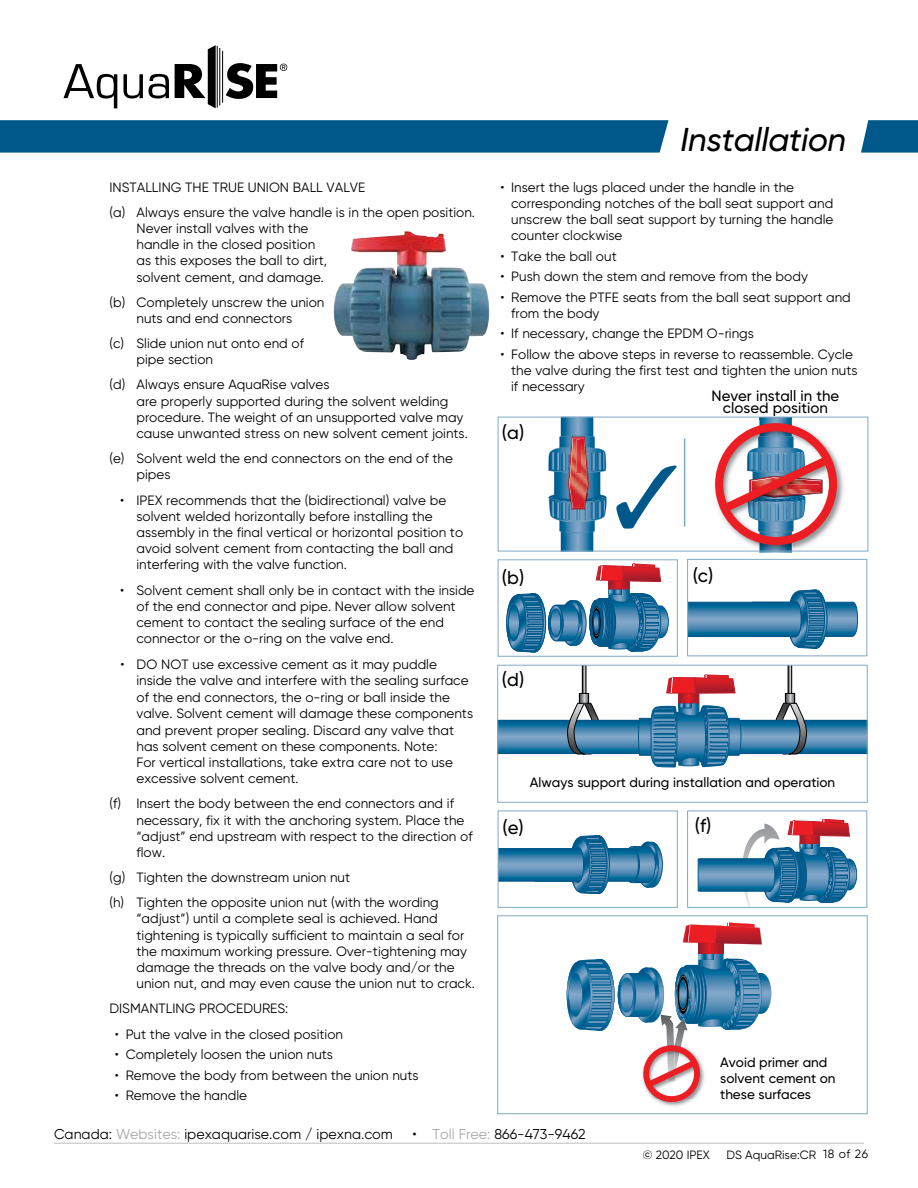
<style>
.page{position:relative;width:918px;height:1188px;background:#fff}
.page>*{position:absolute;margin:0;border:0;box-sizing:border-box;transform-origin:0 0}
.t1{font:italic 500 33px "Gilroy";letter-spacing:-.01em;color:#000}
.t2{font:500 18.6px "Gilroy";color:#000}
.t3{font:500 15px/12px "Gilroy";color:#000;text-align:center}
.t4{font:14.25px "Gilroy";color:#000}
.t5{font:13.5px/16.2px "Gilroy";color:#000}
.t6{font:500 13.5px/16.2px "Gilroy";color:#000}
.t7{font:12px "Gilroy";color:#000}
.s1{color:#a7a9ac}
</style>
<div class="page">
<svg style="left:64px;top:64px;width:53px;height:44px"></svg>
<svg style="left:123px;top:74px;width:20px;height:25px"></svg>
<svg style="left:149px;top:74px;width:20px;height:25px"></svg>
<hr style="left:217px;top:46px;width:1px;height:62px;background:#000">
<hr style="left:219px;top:48px;width:1px;height:58px;background:#000">
<hr style="left:222px;top:51px;width:1px;height:52px;background:#000">
<svg style="left:175px;top:45px;width:41px;height:63px"></svg>
<svg style="left:226px;top:63px;width:61px;height:36px"></svg>
<svg style="left:861px;top:120px;width:57px;height:33px;background:#146593"></svg>
<div style="left:0;top:120px;width:669px;height:33px;background:#00588a"></div>
<hr style="left:54px;top:1143px;width:810px;height:1px;background:#bcbec0">
<img style="left:334px;top:232px;width:155px;height:128px">
<svg style="left:611px;top:582px;width:16px;height:5px"></svg>
<div style="left:609px;top:578px;width:20px;height:11px;border:1px solid #be1e2d"></div>
<svg style="left:596px;top:564px;width:65px;height:18px"></svg>
<svg style="left:507px;top:589px;width:162px;height:63px"></svg>
<div style="left:498px;top:559px;width:180px;height:98px;border:1px solid #80abc5"></div>
<svg style="left:689px;top:590px;width:169px;height:59px"></svg>
<div style="left:687px;top:559px;width:180px;height:97px;border:1px solid #80abc5"></div>
<svg style="left:500px;top:835px;width:163px;height:59px"></svg>
<div style="left:498px;top:811px;width:180px;height:97px;border:1px solid #80abc5"></div>
<svg style="left:698px;top:819px;width:159px;height:87px"></svg>
<div style="left:687px;top:811px;width:180px;height:97px;border:1px solid #80abc5"></div>
<img style="left:658px;top:1102px;width:31px;height:4px">
<svg style="left:567px;top:923px;width:204px;height:179px"></svg>
<div style="left:497px;top:915px;width:371px;height:199px;border:1px solid #80abc5"></div>
<svg style="left:499px;top:667px;width:367px;height:100px"></svg>
<div style="left:497px;top:665px;width:371px;height:138px;border:1px solid #80abc5"></div>
<img style="left:837px;top:460px;width:9px;height:92px">
<img style="left:715px;top:419px;width:122px;height:134px">
<svg style="left:548px;top:419px;width:59px;height:133px"></svg>
<hr style="left:684px;top:439px;width:1px;height:88px;background:#80abc5">
<div style="left:498px;top:417px;width:370px;height:134px;border:1px solid #80abc5"></div>
<p class="t5" style="left:110px;top:174px;width:367px;line-height:25.2px">INSTALLING THE TRUE UNION BALL VALVE<br>(a) Always ensure the valve handle is in the open position.</p>
<p class="t5" style="left:136px;top:220px;width:192px">Never install valves with the handle in the closed position as this exposes the ball to dirt, solvent cement, and damage.</p>
<p class="t5" style="left:110px;top:294px;width:216px;text-align:center">(b) Completely unscrew the union nuts and end connectors</p>
<p class="t5" style="left:136px;top:335px;width:169px;text-indent:-27px">(c) Slide union nut onto end of pipe section</p>
<p class="t5" style="left:136px;top:376px;width:333px;text-indent:-27px">(d) Always ensure AquaRise valves<br>are properly supported during the solvent welding procedure. The weight of an unsupported valve may cause unwanted stress on new solvent cement joints.</p>
<p class="t5" style="left:136px;top:450px;width:318px;text-indent:-27px">(e) Solvent weld the end connectors on the end of the pipes</p>
<p class="t5" style="left:136px;top:492px;width:328px;text-indent:-16px">• IPEX recommends that the (bidirectional) valve be solvent welded horizontally before installing the assembly in the final vertical or horizontal position to avoid solvent cement from contacting the ball and interfering with the valve function.</p>
<p class="t5" style="left:136px;top:582px;width:340px;text-indent:-16px">• Solvent cement shall only be in contact with the inside of the end connector and pipe. Never allow solvent cement to contact the sealing surface of the end connector or the o-ring on the valve end.</p>
<p class="t5" style="left:136px;top:656px;width:338px;text-indent:-16px">• DO NOT use excessive cement as it may puddle inside the valve and interfere with the sealing surface of the end connectors, the o-ring or ball inside the valve. Solvent cement will damage these components and prevent proper sealing. Discard any valve that has solvent cement on these components. Note:<br>For vertical installations, take extra care not to use excessive solvent cement.</p>
<p class="t5" style="left:136px;top:795px;width:338px;text-indent:-27px">(f) Insert the body between the end connectors and if necessary, fix it with the anchoring system. Place the “adjust” end upstream with respect to the direction of flow.</p>
<p class="t5" style="left:110px;top:865px;width:331px;line-height:25.2px">(g) Tighten the downstream union nut<br>(h) Tighten the opposite union nut (with the wording</p>
<p class="t5" style="left:136px;top:910px;width:340px">“adjust”) until a complete seal is achieved. Hand tightening is typically sufficient to maintain a seal for the maximum working pressure. Over-tightening may damage the threads on the valve body and/or the union nut, and may even cause the union nut to crack.</p>
<p class="t5" style="left:110px;top:1000px;width:180px">DISMANTLING PROCEDURES:</p>
<p class="t5" style="left:115px;top:1026px;width:230px">• Put the valve in the closed position</p>
<p class="t5" style="left:115px;top:1046px;width:220px">• Completely loosen the union nuts</p>
<p class="t5" style="left:115px;top:1067px;width:305px">• Remove the body from between the union nuts</p>
<p class="t5" style="left:115px;top:1087px;width:134px">• Remove the handle</p>
<h1 class="t1" style="left:680px;top:119px;width:167px">Installation</h1>
<p class="t5" style="left:511px;top:179px;width:324px;text-indent:-11px">• Insert the lugs placed under the handle in the corresponding notches of the ball seat support and unscrew the ball seat support by turning the handle counter clockwise</p>
<p class="t5" style="left:500px;top:248px;width:118px">• Take the ball out</p>
<p class="t5" style="left:500px;top:268px;width:309px">• Push down the stem and remove from the body</p>
<p class="t5" style="left:511px;top:289px;width:341px;text-indent:-11px">• Remove the PTFE seats from the ball seat support and from the body</p>
<p class="t5" style="left:500px;top:325px;width:255px">• If necessary, change the EPDM O-rings</p>
<p class="t5" style="left:511px;top:346px;width:348px;text-indent:-11px">• Follow the above steps in reverse to reassemble. Cycle the valve during the first test and tighten the union nuts if necessary</p>
<p class="t3" style="left:712px;top:389px;width:129px">Never install in the closed position</p>
<h2 class="t2" style="left:502px;top:421px;width:24px">(a)</h2>
<h2 class="t2" style="left:502px;top:566px;width:24px">(b)</h2>
<h2 class="t2" style="left:693px;top:564px;width:22px">(c)</h2>
<h2 class="t2" style="left:502px;top:668px;width:24px">(d)</h2>
<p class="t6" style="left:530px;top:774px;width:307px">Always support during installation and operation</p>
<h2 class="t2" style="left:502px;top:816px;width:23px">(e)</h2>
<h2 class="t2" style="left:695px;top:814px;width:18px">(f)</h2>
<p class="t6" style="left:720px;top:1054px;width:117px">Avoid primer and solvent cement on these surfaces</p>
<p class="t4" style="left:54px;top:1125px;width:341px">Canada: <span class="s1">Websites:</span> ipexaquarise.com / ipexna.com</p>
<p class="t4" style="left:413px;top:1125px;width:175px">• <span class="s1">Toll Free:</span> 866-473-9462</p>
<p class="t7" style="left:643px;top:1147px;width:69px">© 2020 IPEX</p>
<p class="t7" style="left:726px;top:1147px;width:143px">DS AquaRise:CR 18 of 26</p>
</div>
